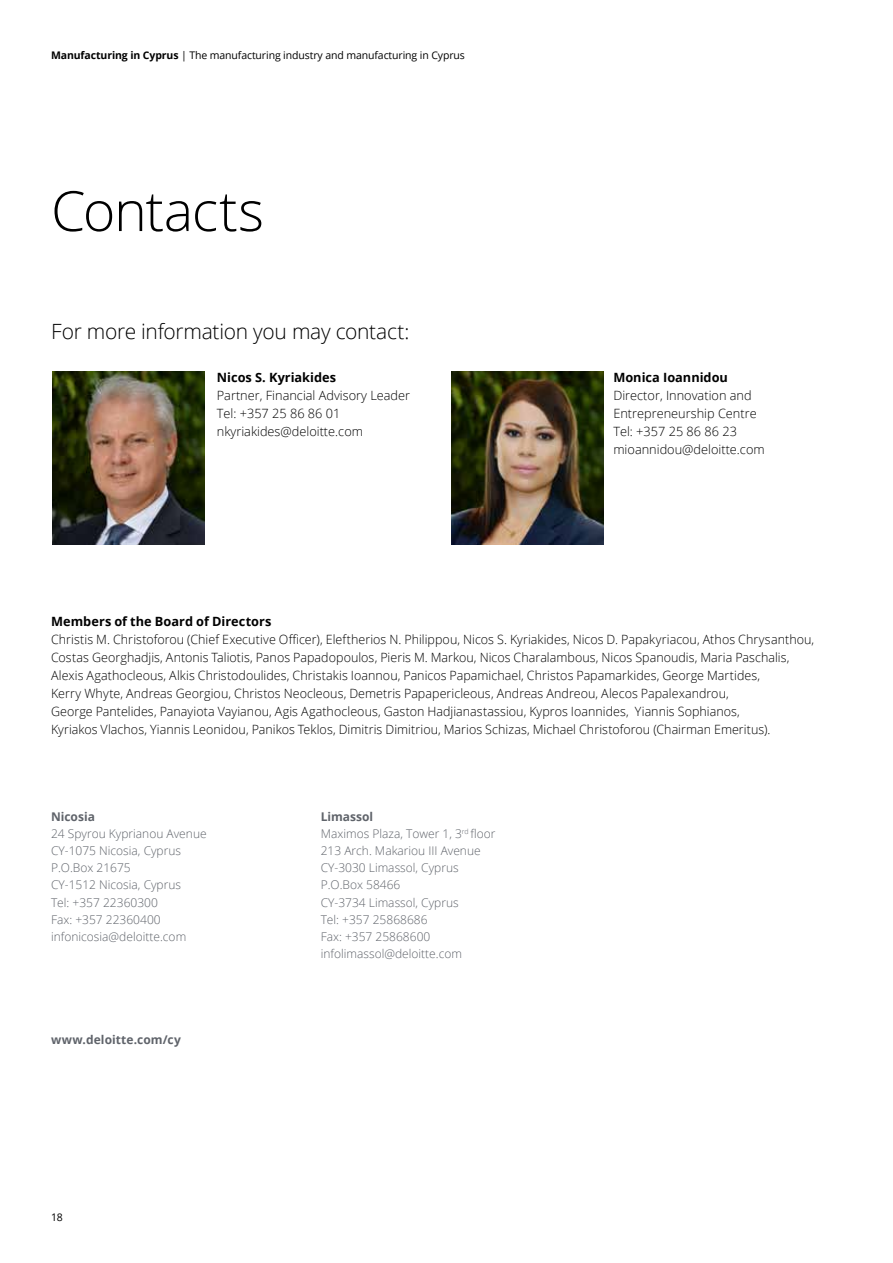
<style>
.page{position:relative;width:893px;height:1263px;background:#fff}
.page>*{position:absolute;margin:0;border:0;box-sizing:border-box;transform-origin:0 0}
.t1{font:300 55.5px "Open Sans";letter-spacing:-.025em;color:#000}
.t2{font:300 21px "Open Sans";letter-spacing:-.015em;color:#000}
.t3{font:300 12.75px/18px "Open Sans";color:#000}
.t4{font:700 12.75px "Open Sans";color:#000}
.t5{font:300 12px/17.1px "Open Sans";color:#5f636a}
.t6{font:700 12px "Open Sans";letter-spacing:.005em;color:#5f636a}
.t7{font:10.5px "Open Sans";letter-spacing:-.01em;color:#000}
.s1{font-weight:700}
</style>
<div class="page">
<img style="left:52px;top:371px;width:152px;height:173px">
<img style="left:452px;top:371px;width:152px;height:173px">
<p class="t7" style="left:51px;top:48px;width:415px"><span class="s1">Manufacturing in Cyprus</span> | The manufacturing industry and manufacturing in Cyprus</p>
<h1 class="t1" style="left:51px;top:173px;width:214px">Contacts</h1>
<h2 class="t2" style="left:51px;top:317px;width:360px">For more information you may contact:</h2>
<p class="t4" style="left:217px;top:369px;width:121px">Nicos S. Kyriakides</p>
<p class="t3" style="left:217px;top:386px;width:195px">Partner, Financial Advisory Leader<br>Tel: +357 25 86 86 01 nkyriakides@deloitte.com</p>
<p class="t4" style="left:613px;top:369px;width:116px">Monica Ioannidou</p>
<p class="t3" style="left:613px;top:386px;width:153px">Director, Innovation and<br>Entrepreneurship Centre<br>Tel: +357 25 86 86 23 mioannidou@deloitte.com</p>
<p class="t4" style="left:51px;top:613px;width:222px">Members of the Board of Directors</p>
<p class="t3" style="left:51px;top:630px;width:765px">Christis M. Christoforou (Chief Executive Officer), Eleftherios N. Philippou, Nicos S. Kyriakides, Nicos D. Papakyriacou, Athos Chrysanthou, Costas Georghadjis, Antonis Taliotis, Panos Papadopoulos, Pieris M. Markou, Nicos Charalambous, Nicos Spanoudis, Maria Paschalis, Alexis Agathocleous, Alkis Christodoulides, Christakis Ioannou, Panicos Papamichael, Christos Papamarkides, George Martides,<br>Kerry Whyte, Andreas Georgiou, Christos Neocleous, Demetris Papapericleous, Andreas Andreou, Alecos Papalexandrou,<br>George Pantelides, Panayiota Vayianou, Agis Agathocleous, Gaston Hadjianastassiou, Kypros Ioannides, Yiannis Sophianos,<br>Kyriakos Vlachos, Yiannis Leonidou, Panikos Teklos, Dimitris Dimitriou, Marios Schizas, Michael Christoforou (Chairman Emeritus).</p>
<p class="t6" style="left:51px;top:808px;width:45px">Nicosia</p>
<p class="t5" style="left:51px;top:825px;width:157px">24 Spyrou Kyprianou Avenue<br>CY-1075 Nicosia, Cyprus<br>P.O.Box 21675<br>CY-1512 Nicosia, Cyprus<br>Tel: +357 22360300<br>Fax: +357 22360400 infonicosia@deloitte.com</p>
<p class="t6" style="left:51px;top:1031px;width:131px">www.deloitte.com/cy</p>
<p class="t7" style="left:51px;top:1210px;width:13px">18</p>
<p class="t5" style="left:321px;top:807px;width:176px"><span class="s1">Limassol<br></span>Maximos Plaza, Τower 1, 3<sup>rd</sup> floor<br>213 Arch. Makariou III Avenue<br>CY-3030 Limassol, Cyprus<br>P.O.Box 58466<br>CY-3734 Limassol, Cyprus<br>Tel: +357 25868686<br>Fax: +357 25868600 infolimassol@deloitte.com</p>
</div>
